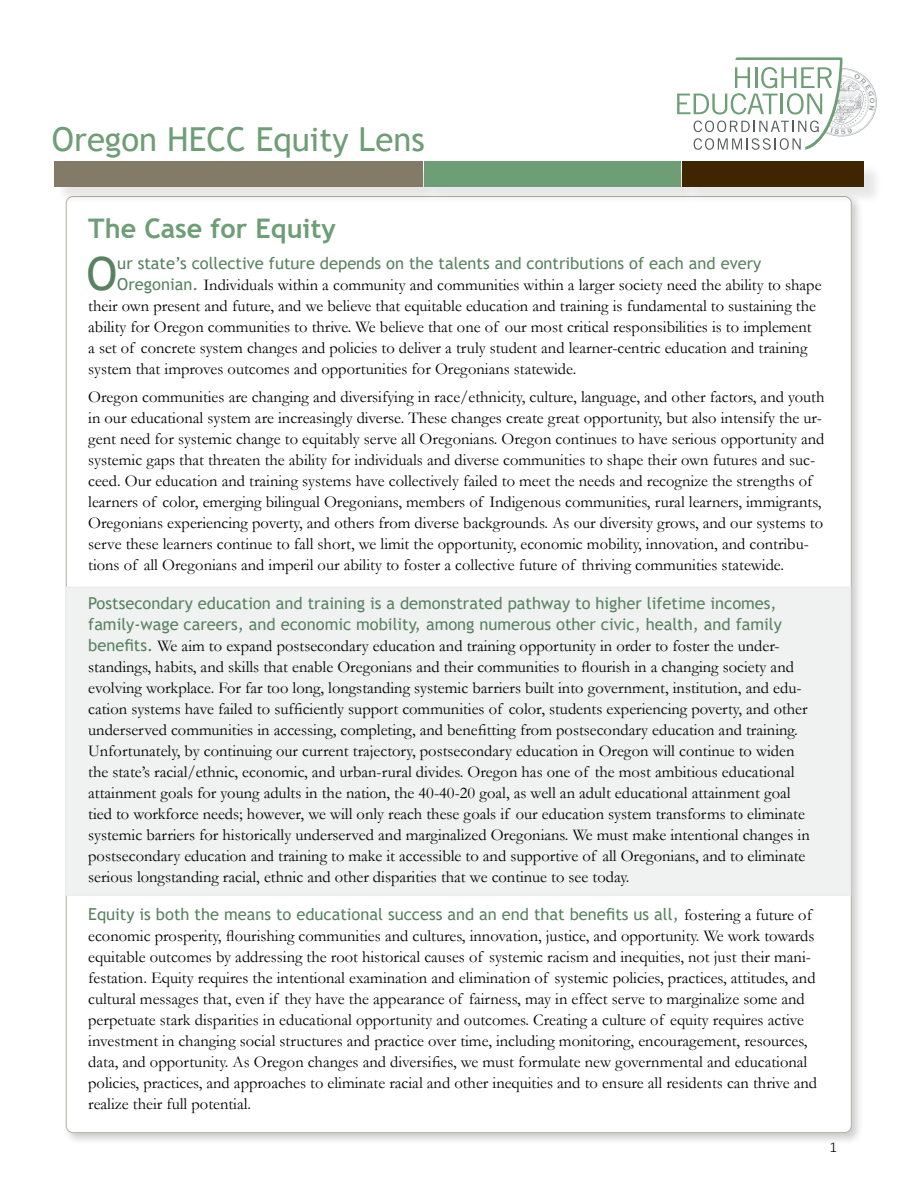
<style>
.page{position:relative;width:918px;height:1188px;background:#fff}
.page>*{position:absolute;margin:0;border:0;box-sizing:border-box;transform-origin:0 0}
.t1{font:45.9px "Trebuchet MS";color:#588260}
.t2{font:33px "Trebuchet MS";color:#6e9e75}
.t3{font:700 27px "Trebuchet MS";color:#6e9e75}
.t4{font:16.5px/21px "Garamond";color:#000}
.t5{font:16.5px/21px "Trebuchet MS";color:#588260}
.t6{font:300 15px "Calibri";color:#000}
.s1{font-family:"Trebuchet MS";color:#588260}
.s2{font-family:"Garamond";color:#000}
</style>
<div class="page">
<div style="left:63px;top:193px;width:801px;height:953px;background:#000;opacity:.2"></div>
<div style="left:66px;top:197px;width:785px;height:936px;background:#fff;border-radius:7px"></div>
<svg style="left:677px;top:57px;width:200px;height:93px"></svg>
<div style="left:56px;top:163px;width:827px;height:43px;background:#000;opacity:.1"></div>
<div style="left:54px;top:161px;width:369px;height:26px;background:#837b67"></div>
<div style="left:424px;top:161px;width:257px;height:26px;background:#6e9e75"></div>
<div style="left:682px;top:161px;width:182px;height:26px;background:#3f2500"></div>
<div style="left:65px;top:587px;width:786px;height:309px;background:#f0f1f1"></div>
<h2 class="t2" style="left:52px;top:118px;width:374px">Oregon HECC Equity Lens</h2>
<h3 class="t3" style="left:88px;top:212px;width:249px">The Case for Equity</h3>
<h1 class="t1" style="left:86px;top:245px;width:32px">O</h1>
<p class="t5" style="left:117px;top:253px;width:646px">ur state’s collective future depends on the talents and contributions of each and every</p>
<p class="t4" style="left:88px;top:274px;width:735px;text-indent:29px"><span class="s1">Oregonian.</span> Individuals within a community and communities within a larger society need the ability to shape their own present and future, and we believe that equitable education and training is fundamental to sustaining the ability for Oregon communities to thrive. We believe that one of our most critical responsibilities is to implement a set of concrete system changes and policies to deliver a truly student and learner-centric education and training system that improves outcomes and opportunities for Oregonians statewide.</p>
<p class="t4" style="left:88px;top:386px;width:738px">Oregon communities are changing and diversifying in race/ethnicity, culture, language, and other factors, and youth in our educational system are increasingly diverse. These changes create great opportunity, but also intensify the ur&shy;gent need for systemic change to equitably serve all Oregonians. Oregon continues to have serious opportunity and systemic gaps that threaten the ability for individuals and diverse communities to shape their own futures and suc&shy;ceed. Our education and training systems have collectively failed to meet the needs and recognize the strengths of learners of color, emerging bilingual Oregonians, members of Indigenous communities, rural learners, immigrants, Oregonians experiencing poverty, and others from diverse backgrounds. As our diversity grows, and our systems to serve these learners continue to fall short, we limit the opportunity, economic mobility, innovation, and contribu&shy;tions of all Oregonians and imperil our ability to foster a collective future of thriving communities statewide.</p>
<p class="t5" style="left:88px;top:593px;width:695px">Postsecondary education and training is a demonstrated pathway to higher lifetime incomes, family-wage careers, and economic mobility, among numerous other civic, health, and family</p>
<p class="t4" style="left:88px;top:635px;width:723px"><span class="s1">benefits.</span> We aim to expand postsecondary education and training opportunity in order to foster the under&shy;standings, habits, and skills that enable Oregonians and their communities to flourish in a changing society and evolving workplace. For far too long, longstanding systemic barriers built into government, institution, and edu&shy;cation systems have failed to sufficiently support communities of color, students experiencing poverty, and other underserved communities in accessing, completing, and benefitting from postsecondary education and training.<br>Unfortunately, by continuing our current trajectory, postsecondary education in Oregon will continue to widen the state’s racial/ethnic, economic, and urban-rural divides. Oregon has one of the most ambitious educational attainment goals for young adults in the nation, the 40-40-20 goal, as well an adult educational attainment goal tied to workforce needs; however, we will only reach these goals if our education system transforms to eliminate systemic barriers for historically underserved and marginalized Oregonians. We must make intentional changes in postsecondary education and training to make it accessible to and supportive of all Oregonians, and to eliminate serious longstanding racial, ethnic and other disparities that we continue to see today.</p>
<p class="t5" style="left:88px;top:903px;width:725px">Equity is both the means to educational success and an end that benefits us all, <span class="s2">fostering a future of</span></p>
<p class="t4" style="left:88px;top:925px;width:730px">economic prosperity, flourishing communities and cultures, innovation, justice, and opportunity. We work towards equitable outcomes by addressing the root historical causes of systemic racism and inequities, not just their mani&shy;festation. Equity requires the intentional examination and elimination of systemic policies, practices, attitudes, and cultural messages that, even if they have the appearance of fairness, may in effect serve to marginalize some and perpetuate stark disparities in educational opportunity and outcomes. Creating a culture of equity requires active investment in changing social structures and practice over time, including monitoring, encouragement, resources, data, and opportunity. As Oregon changes and diversifies, we must formulate new governmental and educational policies, practices, and approaches to eliminate racial and other inequities and to ensure all residents can thrive and realize their full potential.</p>
<p class="t6" style="left:830px;top:1137px;width:9px">1</p>
</div>
